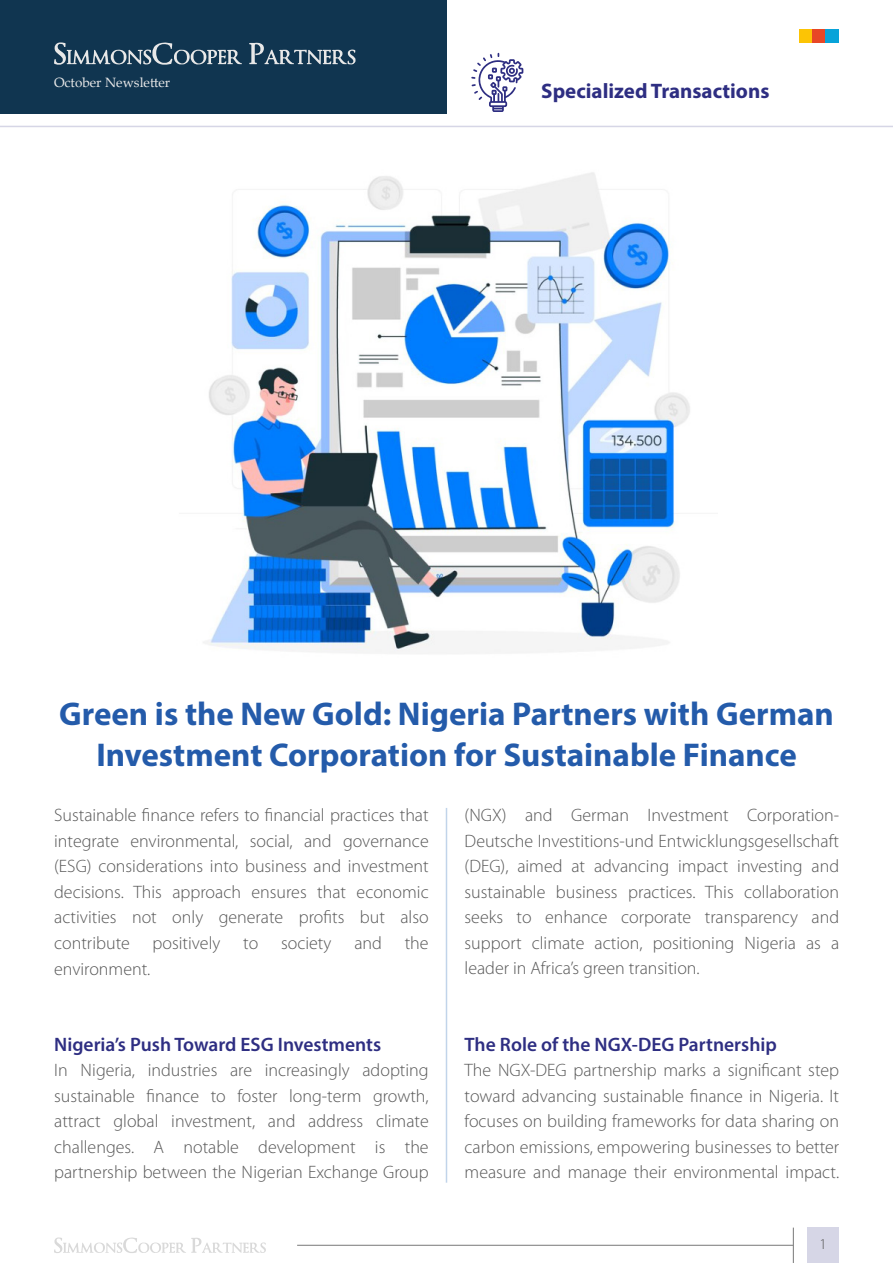
<style>
.page{position:relative;width:893px;height:1263px;background:#fff}
.page>*{position:absolute;margin:0;border:0;box-sizing:border-box;transform-origin:0 0}
.t1{font:700 33px/40.5px "Myriad Pro";color:#245baa;text-align:center}
.t2{font:700 21px "Myriad Pro";color:#2e2e82}
.t3{font:600 19.5px "Myriad Pro";color:#2e2e82}
.t4{font:300 18px/25.5px "Myriad Pro";color:#575757;text-align:justify}
.t5{font:300 15px "Myriad Pro";color:#575757}
.t6{font:13.5px "Palatino Linotype";color:#e8e8e8}
</style>
<div class="page">
<svg style="left:54px;top:1237px;width:212px;height:16px"></svg>
<hr style="left:297px;top:1245px;width:496px;height:1px;background:#878787">
<hr style="left:793px;top:1227px;width:1px;height:36px;background:#878787">
<div style="left:807px;top:1227px;width:32px;height:36px;background:#d6d6e6"></div>
<div style="left:799px;top:29px;width:14px;height:13px;background:#fcc405"></div>
<div style="left:813px;top:29px;width:13px;height:13px;background:#e84726"></div>
<div style="left:826px;top:29px;width:13px;height:13px;background:#08a3d9"></div>
<img style="left:203px;top:172px;width:487px;height:482px">
<div style="left:0;top:0;width:446px;height:113px;background:#103550"></div>
<svg style="left:54px;top:42px;width:301px;height:23px"></svg>
<svg style="left:471px;top:53px;width:52px;height:59px"></svg>
<hr style="left:446px;top:808px;width:1px;height:375px;background:#c1d4ea">
<hr style="left:0;top:126px;width:893px;height:1px;background:#d6d6e6">
<p class="t6" style="left:54px;top:73px;width:118px">October Newsletter</p>
<p class="t2" style="left:541px;top:77px;width:230px">Specialized Transactions</p>
<h1 class="t1" style="left:59px;top:693px;width:776px">Green is the New Gold: Nigeria Partners with German<br>Investment Corporation for Sustainable Finance</h1>
<p class="t4" style="left:54px;top:803px;width:376px">Sustainable finance refers to financial practices that integrate environmental, social, and governance (ESG) considerations into business and investment decisions. This approach ensures that economic activities not only generate profits but also contribute</p>
<p class="t4" style="left:153px;top:930px;width:69px">positively</p>
<p class="t4" style="left:243px;top:930px;width:17px">to</p>
<p class="t4" style="left:281px;top:930px;width:52px">society</p>
<p class="t4" style="left:354px;top:930px;width:29px">and</p>
<p class="t4" style="left:405px;top:930px;width:25px">the</p>
<p class="t4" style="left:54px;top:956px;width:98px">environment.</p>
<p class="t3" style="left:54px;top:1032px;width:328px">Nigeria’s Push Toward ESG Investments</p>
<p class="t4" style="left:54px;top:1058px;width:376px">In Nigeria, industries are increasingly adopting sustainable finance to foster long-term growth, attract global investment, and address climate challenges. A notable development is the partnership between the Nigerian Exchange Group</p>
<p class="t4" style="left:465px;top:803px;width:376px">(NGX) and German Investment Corporation-Deutsche Investitions-und Entwicklungsgesellschaft (DEG), aimed at advancing impact investing and sustainable business practices. This collaboration seeks to enhance corporate transparency and support climate action, positioning Nigeria as a leader in Africa’s green transition.</p>
<p class="t3" style="left:465px;top:1032px;width:314px">The Role of the NGX-DEG Partnership</p>
<p class="t4" style="left:465px;top:1058px;width:376px">The NGX-DEG partnership marks a significant step toward advancing sustainable finance in Nigeria. It focuses on building frameworks for data sharing on carbon emissions, empowering businesses to better measure and manage their environmental impact.</p>
<p class="t5" style="left:819px;top:1235px;width:9px">1</p>
</div>
